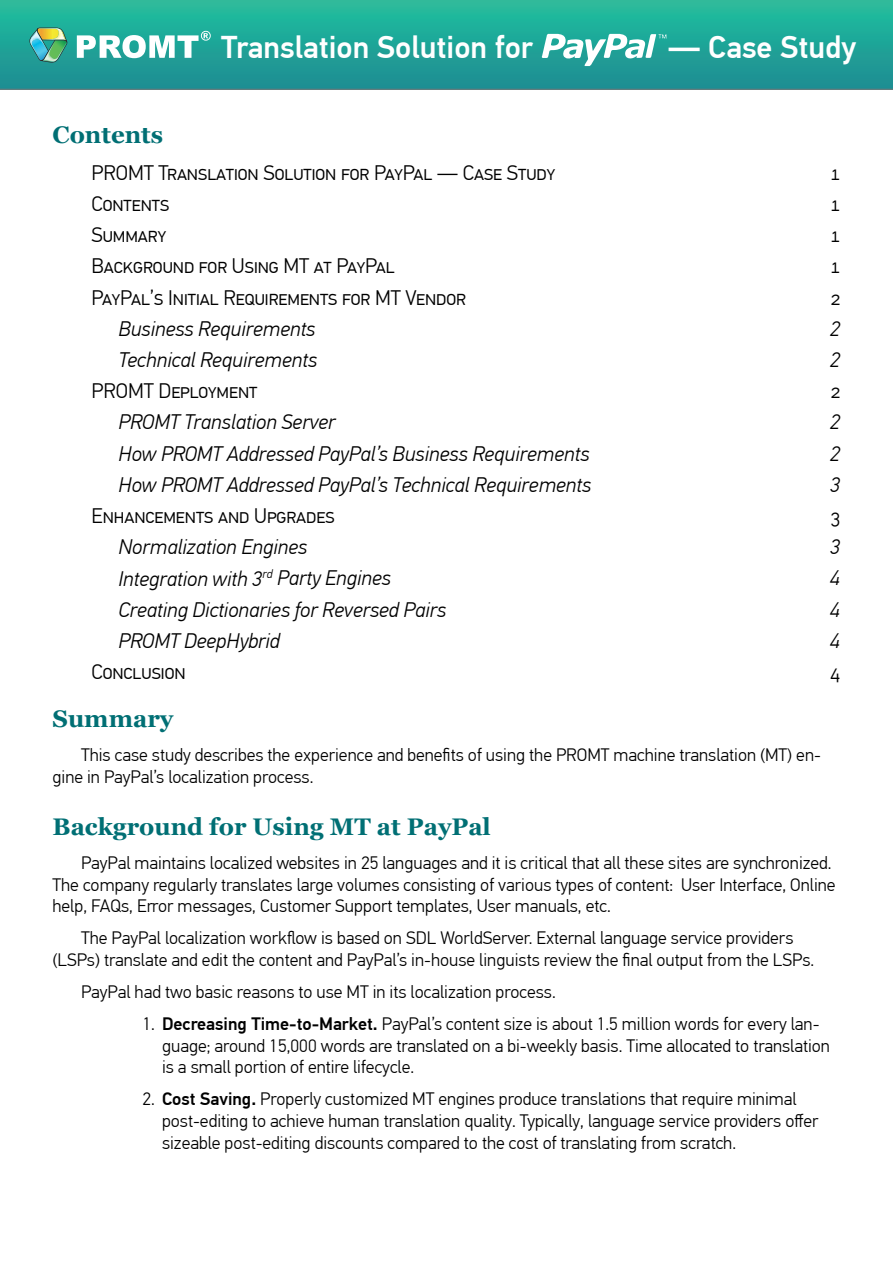
<style>
.page{position:relative;width:893px;height:1263px;background:#fff}
.page>*{position:absolute;margin:0;border:0;box-sizing:border-box;transform-origin:0 0}
.t1{font:500 31.5px "PF Din Text Pro";color:#fff}
.t2{font:700 24px "Georgia";color:#006f74}
.t3{font:italic 300 21px "PF Din Text Pro";color:#000}
.t4{font:300 21px "PF Din Text Pro";color:#000}
.t5{font:300 18px/21.6px "PF Din Text Pro";color:#000}
.s1{font-weight:500}
</style>
<div class="page">
<div style="left:0;top:0;width:893px;height:89px;background:linear-gradient(to bottom,#25bf9d,#1b8c93)"></div>
<hr style="left:0;top:89px;width:893px;height:1px;background:#777">
<svg style="left:29px;top:28px;width:38px;height:35px"></svg>
<img style="left:39px;top:28px;width:27px;height:12px">
<img style="left:30px;top:31px;width:18px;height:29px">
<img style="left:43px;top:41px;width:23px;height:20px">
<svg style="left:77px;top:31px;width:134px;height:27px"></svg>
<svg style="left:542px;top:34px;width:124px;height:32px"></svg>
<h1 class="t1" style="left:221px;top:28px;width:313px">Translation Solution for</h1>
<h1 class="t1" style="left:668px;top:28px;width:190px">— Case Study</h1>
<h2 class="t2" style="left:52px;top:119px;width:112px">Contents</h2>
<p class="t4" style="left:92px;top:161px;width:465px">PROMT Translation Solution for PayPal — Case Study</p>
<p class="t4" style="left:830px;top:161px;width:12px">1</p>
<p class="t4" style="left:92px;top:192px;width:79px">Contents</p>
<p class="t4" style="left:830px;top:192px;width:12px">1</p>
<p class="t4" style="left:92px;top:223px;width:76px">Summary</p>
<p class="t4" style="left:830px;top:223px;width:12px">1</p>
<p class="t4" style="left:92px;top:254px;width:305px">Background for Using MT at PayPal</p>
<p class="t4" style="left:830px;top:254px;width:12px">1</p>
<p class="t4" style="left:92px;top:285px;width:376px">PayPal’s Initial Requirements for MT Vendor</p>
<p class="t4" style="left:830px;top:285px;width:12px">2</p>
<p class="t3" style="left:119px;top:317px;width:198px">Business Requirements</p>
<p class="t3" style="left:830px;top:317px;width:12px">2</p>
<p class="t3" style="left:119px;top:348px;width:200px">Technical Requirements</p>
<p class="t3" style="left:830px;top:348px;width:12px">2</p>
<p class="t4" style="left:92px;top:379px;width:165px">PROMT Deployment</p>
<p class="t4" style="left:830px;top:379px;width:12px">2</p>
<p class="t3" style="left:119px;top:410px;width:219px">PROMT Translation Server</p>
<p class="t3" style="left:830px;top:410px;width:12px">2</p>
<p class="t3" style="left:119px;top:441px;width:473px">How PROMT Addressed PayPal’s Business Requirements</p>
<p class="t3" style="left:830px;top:441px;width:12px">2</p>
<p class="t3" style="left:119px;top:473px;width:474px">How PROMT Addressed PayPal’s Technical Requirements</p>
<p class="t3" style="left:830px;top:473px;width:12px">3</p>
<p class="t4" style="left:92px;top:504px;width:245px">Enhancements and Upgrades</p>
<p class="t4" style="left:830px;top:504px;width:12px">3</p>
<p class="t3" style="left:119px;top:535px;width:190px">Normalization Engines</p>
<p class="t3" style="left:830px;top:535px;width:12px">3</p>
<p class="t3" style="left:119px;top:566px;width:274px">Integration with 3<sup>rd</sup> Party Engines</p>
<p class="t3" style="left:830px;top:566px;width:12px">4</p>
<p class="t3" style="left:118px;top:597px;width:329px">Creating Dictionaries for Reversed Pairs</p>
<p class="t3" style="left:830px;top:597px;width:12px">4</p>
<p class="t3" style="left:118px;top:629px;width:163px">PROMT DeepHybrid</p>
<p class="t3" style="left:830px;top:629px;width:12px">4</p>
<p class="t4" style="left:91px;top:660px;width:96px">Conclusion</p>
<p class="t4" style="left:830px;top:660px;width:12px">4</p>
<h2 class="t2" style="left:52px;top:704px;width:122px">Summary</h2>
<p class="t5" style="left:52px;top:744px;width:770px;text-indent:29px">This case study describes the experience and benefits of using the PROMT machine translation (MT) en&shy;gine in PayPal’s localization process.</p>
<h2 class="t2" style="left:52px;top:812px;width:440px">Background for Using MT at PayPal</h2>
<p class="t5" style="left:53px;top:852px;width:785px;text-indent:28px">PayPal maintains localized websites in 25 languages and it is critical that all these sites are synchronized.<br>The company regularly translates large volumes consisting of various types of content: User Interface, Online help, FAQs, Error messages, Customer Support templates, User manuals, etc.</p>
<p class="t5" style="left:53px;top:927px;width:763px;text-align:center">The PayPal localization workflow is based on SDL WorldServer. External language service providers (LSPs) translate and edit the content and PayPal’s in-house linguists review the final output from the LSPs.</p>
<p class="t5" style="left:81px;top:981px;width:476px">PayPal had two basic reasons to use MT in its localization process.</p>
<p class="t5" style="left:162px;top:1013px;width:669px;text-indent:-19px">1. <span class="s1">Decreasing Time-to-Market.</span> PayPal’s content size is about 1.5 million words for every lan&shy;guage; around 15,000 words are translated on a bi-weekly basis. Time allocated to translation is a small portion of entire lifecycle.</p>
<p class="t5" style="left:162px;top:1089px;width:658px;text-indent:-19px">2. <span class="s1">Cost Saving.</span> Properly customized MT engines produce translations that require minimal post-editing to achieve human translation quality. Typically, language service providers offer sizeable post-editing discounts compared to the cost of translating from scratch.</p>
</div>
